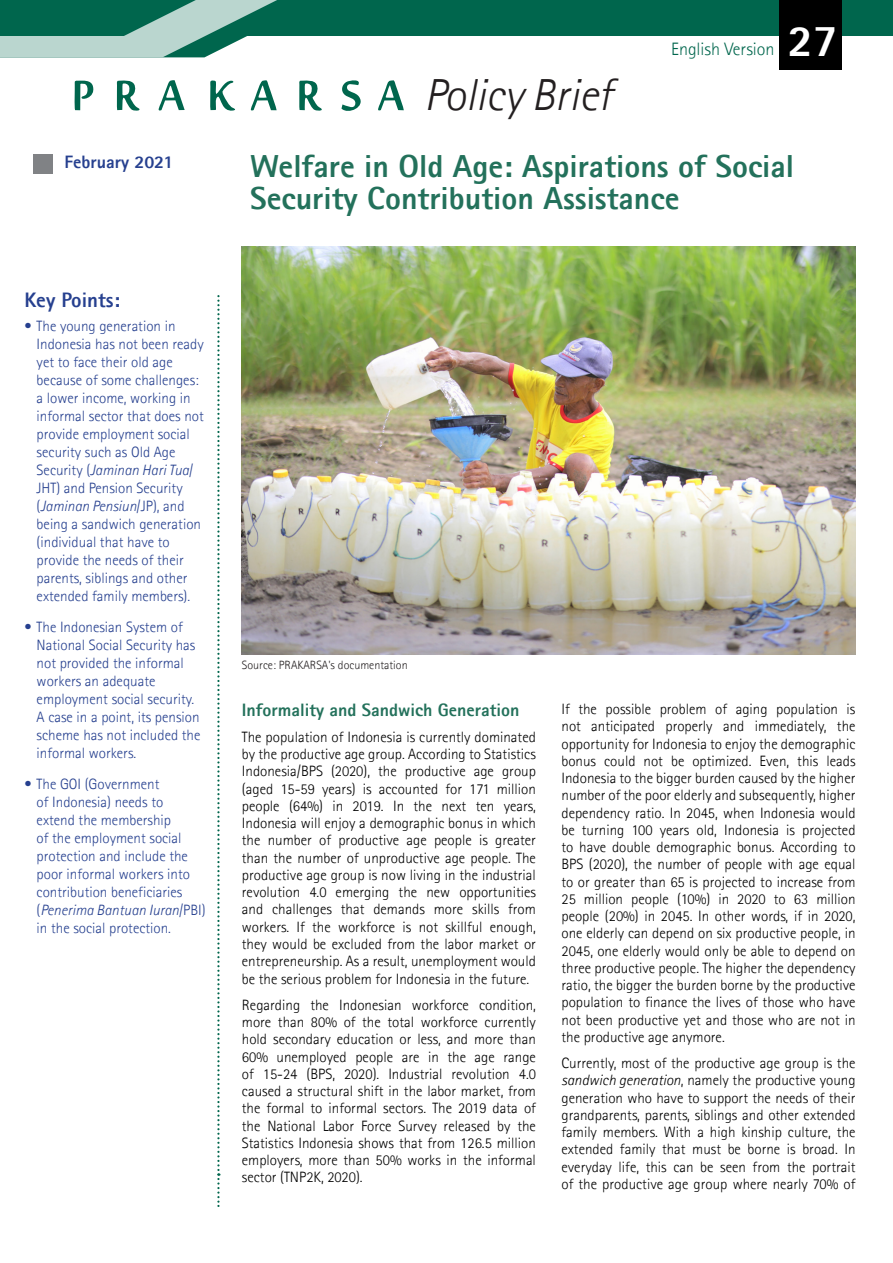
<style>
.page{position:relative;width:893px;height:1263px;background:#fff}
.page>*{position:absolute;margin:0;border:0;box-sizing:border-box;transform-origin:0 0}
.t1{font:italic 300 45px "Agfa Rotis Sans Serif";color:#231f20}
.t2{font:800 45px "Agfa Rotis Sans Serif";color:#fff}
.t3{font:800 31.95px/31.5px "Agfa Rotis Sans Serif";color:#23715b}
.t4{font:800 21px "Agfa Rotis Sans Serif";color:#26408f}
.Heading1{font:800 18px "Agfa Rotis Sans Serif";color:#23715b}
.t5{font:300 18px "Agfa Rotis Sans Serif";color:#00664d}
.t6{font:800 18px "Agfa Rotis Sans Serif";color:#26408f}
.t7{font:300 15px/17.2px "Agfa Rotis Sans Serif";color:#000;text-align:justify}
.t8{font:300 15px/18px "Agfa Rotis Sans Serif";color:#26408f}
.sumber{font:300 12px "Agfa Rotis Sans Serif";color:#231f20}
.s1{font-style:italic}
</style>
<div class="page">
<div style="left:277px;top:0;width:616px;height:36px;background:#00664d"></div>
<svg style="left:0;top:0;width:277px;height:57px;background:#61a090"></svg>
<div style="left:779px;top:0;width:63px;height:69px;background:#000"></div>
<svg style="left:74px;top:80px;width:330px;height:31px"></svg>
<div style="left:34px;top:154px;width:19px;height:20px;background:#808285"></div>
<svg style="left:217px;top:296px;width:3px;height:911px"></svg>
<img style="left:242px;top:247px;width:613px;height:407px">
<p class="t6" style="left:64px;top:150px;width:111px">February 2021</p>
<p class="t4" style="left:25px;top:287px;width:97px">Key Points:</p>
<p class="t8" style="left:37px;top:317px;width:169px;text-indent:-12px">• The young generation in<br>Indonesia has not been ready yet to face their old age because of some challenges: a lower income, working in informal sector that does not provide employment social security such as Old Age<br>Security (<span class="s1">Jaminan Hari Tua</span>/<br>JHT) and Pension Security (<span class="s1">Jaminan Pensiun</span>/JP), and being a sandwich generation (individual that have to provide the needs of their parents, siblings and other extended family members).</p>
<p class="t8" style="left:37px;top:618px;width:165px;text-indent:-12px">• The Indonesian System of<br>National Social Security has not provided the informal workers an adequate employment social security.<br>A case in a point, its pension scheme has not included the informal workers.</p>
<p class="t8" style="left:37px;top:775px;width:171px;text-indent:-12px">• The GOI (Government<br>of Indonesia) needs to<br>extend the membership<br>of the employment social protection and include the poor informal workers into contribution beneficiaries (<span class="s1">Penerima Bantuan Iuran</span>/PBI) in the social protection.</p>
<p class="t1" style="left:424px;top:69px;width:190px">Policy Brief</p>
<p class="t5" style="left:671px;top:39px;width:105px">English Version</p>
<p class="t2" style="left:788px;top:12px;width:52px">27</p>
<p class="t3" style="left:250px;top:150px;width:545px">Welfare in Old Age: Aspirations of Social<br>Security Contribution Assistance</p>
<p class="sumber" style="left:242px;top:658px;width:167px">Source: PRAKARSA's documentation</p>
<p class="Heading1" style="left:242px;top:699px;width:279px">Informality and Sandwich Generation</p>
<p class="t7" style="left:242px;top:728px;width:296px">The population of Indonesia is currently dominated by the productive age group. According to Statistics Indonesia/BPS (2020), the productive age group (aged 15-59 years) is accounted for 171 million people (64%) in 2019. In the next ten years, Indonesia will enjoy a demographic bonus in which the number of productive age people is greater than the number of unproductive age people. The productive age group is now living in the industrial revolution 4.0 emerging the new opportunities and challenges that demands more skills from workers. If the workforce is not skillful enough, they would be excluded from the labor market or entrepreneurship. As a result, unemployment would be the serious problem for Indonesia in the future.</p>
<p class="t7" style="left:242px;top:996px;width:296px">Regarding the Indonesian workforce condition, more than 80% of the total workforce currently hold secondary education or less, and more than 60% unemployed people are in the age range of 15-24 (BPS, 2020). Industrial revolution 4.0 caused a structural shift in the labor market, from the formal to informal sectors. The 2019 data of the National Labor Force Survey released by the Statistics Indonesia shows that from 126.5 million employers, more than 50% works in the informal sector (TNP2K, 2020).</p>
<p class="t7" style="left:561px;top:700px;width:296px">If the possible problem of aging population is not anticipated properly and immediately, the opportunity for Indonesia to enjoy the demographic bonus could not be optimized. Even, this leads Indonesia to the bigger burden caused by the higher number of the poor elderly and subsequently, higher dependency ratio. In 2045, when Indonesia would be turning 100 years old, Indonesia is projected to have double demographic bonus. According to BPS (2020), the number of people with age equal to or greater than 65 is projected to increase from 25 million people (10%) in 2020 to 63 million people (20%) in 2045. In other words, if in 2020, one elderly can depend on six productive people, in 2045, one elderly would only be able to depend on three productive people. The higher the dependency ratio, the bigger the burden borne by the productive population to finance the lives of those who have not been productive yet and those who are not in the productive age anymore.</p>
<p class="t7" style="left:561px;top:1054px;width:296px">Currently, most of the productive age group is the <span class="s1">sandwich generation</span>, namely the productive young generation who have to support the needs of their grandparents, parents, siblings and other extended family members. With a high kinship culture, the extended family that must be borne is broad. In everyday life, this can be seen from the portrait of the productive age group where nearly 70% of</p>
</div>
